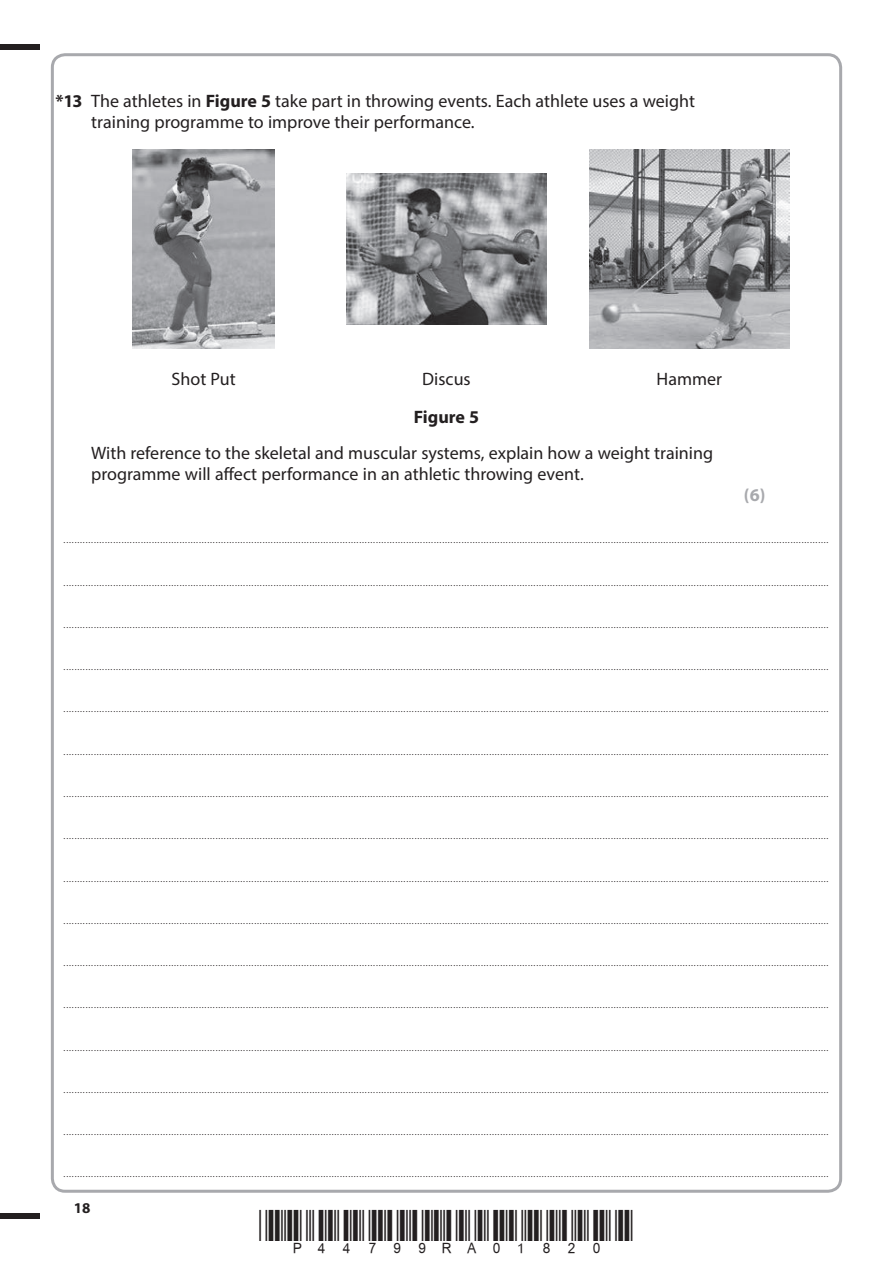
<style>
.page{position:relative;width:893px;height:1263px;background:#fff}
.page>*{position:absolute;margin:0;border:0;box-sizing:border-box;transform-origin:0 0}
.t1{font:18px/21px "Myriad Pro";color:#231f20}
.t2{font:700 18px "Myriad Pro";color:#231f20}
.t3{font:700 18px "Myriad Pro";color:#a8a9ad}
.t4{font:700 15px "Myriad Pro";color:#231f20}
.t5{font:9px "Myriad Pro";color:#231f20}
.s1{font-weight:700}
</style>
<div class="page">
<div style="left:0;top:44px;width:40px;height:5px;background:#231f20"></div>
<div style="left:0;top:1214px;width:40px;height:5px;background:#231f20"></div>
<img style="left:132px;top:149px;width:143px;height:200px">
<img style="left:346px;top:174px;width:200px;height:150px">
<img style="left:589px;top:149px;width:200px;height:200px">
<h1 class="t1" style="left:91px;top:92px;width:605px;text-indent:-36px"><span class="s1">*13</span> The athletes in <span class="s1">Figure 5</span> take part in throwing events. Each athlete uses a weight training programme to improve their performance.</h1>
<h1 class="t1" style="left:172px;top:369px;width:66px">Shot Put</h1>
<h1 class="t1" style="left:422px;top:369px;width:50px">Discus</h1>
<h1 class="t1" style="left:656px;top:369px;width:67px">Hammer</h1>
<h1 class="t2" style="left:414px;top:410px;width:67px">Figure 5</h1>
<h1 class="t1" style="left:91px;top:444px;width:623px">With reference to the skeletal and muscular systems, explain how a weight training programme will affect performance in an athletic throwing event.</h1>
<h1 class="t3" style="left:743px;top:488px;width:23px">(6)</h1>
<p class="t5" style="left:64px;top:537px;width:766px">.....................................................................................................................................................................................................................................................................................</p>
<p class="t5" style="left:64px;top:579px;width:766px">.....................................................................................................................................................................................................................................................................................</p>
<p class="t5" style="left:64px;top:622px;width:766px">.....................................................................................................................................................................................................................................................................................</p>
<p class="t5" style="left:64px;top:664px;width:766px">.....................................................................................................................................................................................................................................................................................</p>
<p class="t5" style="left:64px;top:706px;width:766px">.....................................................................................................................................................................................................................................................................................</p>
<p class="t5" style="left:64px;top:748px;width:766px">.....................................................................................................................................................................................................................................................................................</p>
<p class="t5" style="left:64px;top:791px;width:766px">.....................................................................................................................................................................................................................................................................................</p>
<p class="t5" style="left:64px;top:833px;width:766px">.....................................................................................................................................................................................................................................................................................</p>
<p class="t5" style="left:64px;top:875px;width:766px">.....................................................................................................................................................................................................................................................................................</p>
<p class="t5" style="left:64px;top:917px;width:766px">.....................................................................................................................................................................................................................................................................................</p>
<p class="t5" style="left:64px;top:960px;width:766px">.....................................................................................................................................................................................................................................................................................</p>
<p class="t5" style="left:64px;top:1002px;width:766px">.....................................................................................................................................................................................................................................................................................</p>
<p class="t5" style="left:64px;top:1044px;width:766px">.....................................................................................................................................................................................................................................................................................</p>
<p class="t5" style="left:64px;top:1086px;width:766px">.....................................................................................................................................................................................................................................................................................</p>
<p class="t5" style="left:64px;top:1129px;width:766px">.....................................................................................................................................................................................................................................................................................</p>
<p class="t5" style="left:64px;top:1171px;width:766px">.....................................................................................................................................................................................................................................................................................</p>
<h2 class="t4" style="left:74px;top:1202px;width:18px">18</h2>
</div>
